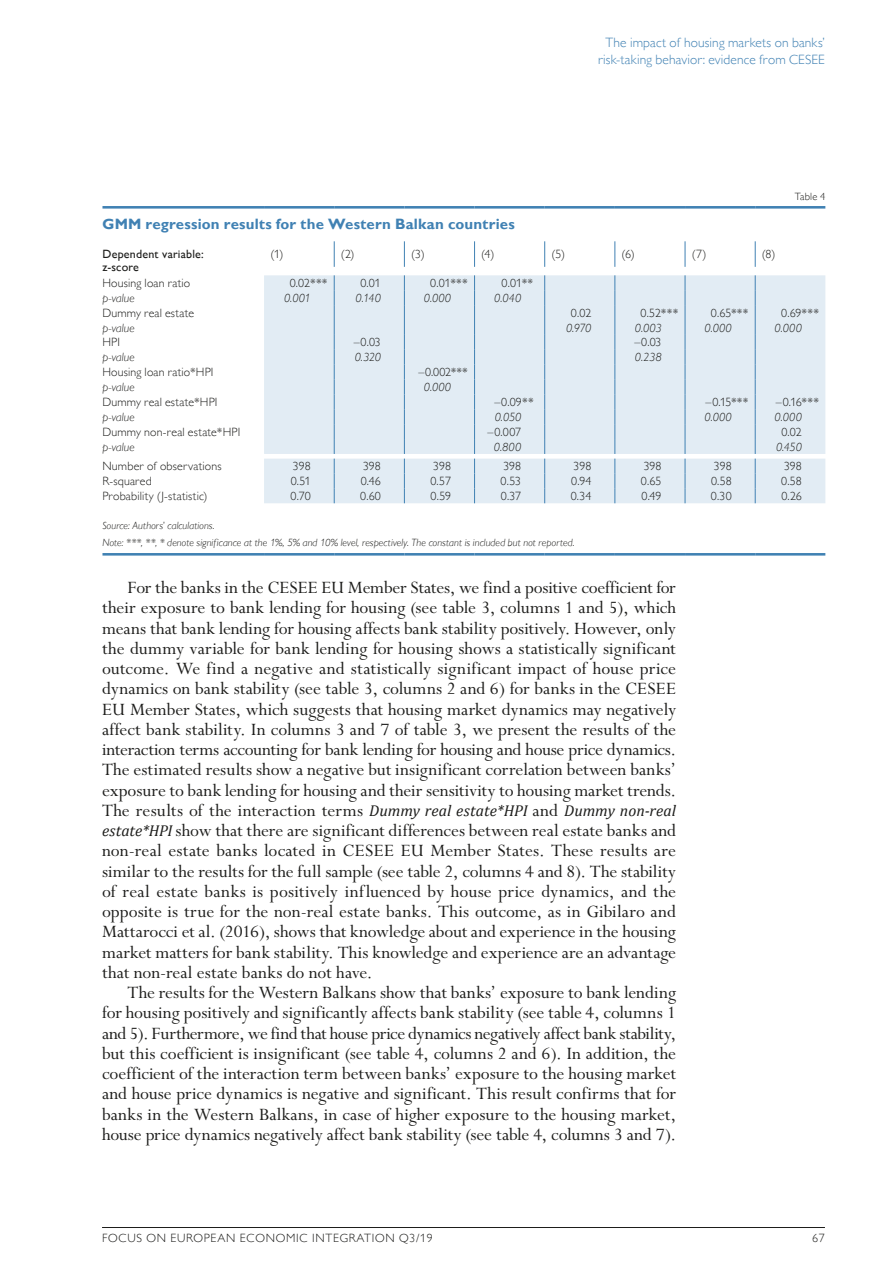
<style>
.page{position:relative;width:893px;height:1263px;background:#fff}
.page>*{position:absolute;margin:0;border:0;box-sizing:border-box;transform-origin:0 0}
.t1{font:19.5px/20.2px "Perpetua Std";letter-spacing:-.005em;color:#1d1d1b;text-align:justify}
.t2{font:700 15px "Gill Sans MT Pro";letter-spacing:.01em;color:#4081b3}
.t3{font:300 13.5px/16.5px "Gill Sans MT Pro";letter-spacing:.01em;color:#4081b3;text-align:center}
.t4{font:300 12px "Gill Sans MT Pro";letter-spacing:.015em;color:#1d1d1b}
.t5{font:italic 300 12px "Gill Sans MT Pro";letter-spacing:.005em;color:#1d1d1b}
.t6{font:300 12px "Gill Sans MT Pro";letter-spacing:.06em;color:#1d1d1b}
.t7{font:500 12px/12.8px "Gill Sans MT Pro";letter-spacing:.02em;color:#1d1d1b}
.t8{font:italic 300 10.5px/17px "Gill Sans MT Pro";letter-spacing:.01em;color:#1d1d1b}
.t9{font:300 10.5px "Gill Sans MT Pro";letter-spacing:.02em;color:#1d1d1b}
.s1{font-style:normal}
.s2{font-family:"Cambria";font-style:italic;font-size:15.75px}
</style>
<div class="page">
<hr style="left:102px;top:1227px;width:723px;height:1px;background:#1d1d1b">
<div style="left:264px;top:275px;width:561px;height:228px;background:#e2ecf4"></div>
<hr style="left:102px;top:553px;width:162px;height:3px;background:#4081b3">
<hr style="left:264px;top:553px;width:70px;height:3px;background:#4081b3">
<hr style="left:334px;top:553px;width:70px;height:3px;background:#4081b3">
<hr style="left:404px;top:553px;width:71px;height:3px;background:#4081b3">
<hr style="left:475px;top:553px;width:70px;height:3px;background:#4081b3">
<hr style="left:545px;top:553px;width:70px;height:3px;background:#4081b3">
<hr style="left:615px;top:553px;width:70px;height:3px;background:#4081b3">
<hr style="left:685px;top:553px;width:70px;height:3px;background:#4081b3">
<hr style="left:755px;top:553px;width:70px;height:3px;background:#4081b3">
<hr style="left:102px;top:206px;width:162px;height:3px;background:#4081b3">
<hr style="left:264px;top:206px;width:70px;height:3px;background:#4081b3">
<hr style="left:334px;top:206px;width:70px;height:3px;background:#4081b3">
<hr style="left:404px;top:206px;width:71px;height:3px;background:#4081b3">
<hr style="left:475px;top:206px;width:70px;height:3px;background:#4081b3">
<hr style="left:545px;top:206px;width:70px;height:3px;background:#4081b3">
<hr style="left:615px;top:206px;width:70px;height:3px;background:#4081b3">
<hr style="left:685px;top:206px;width:70px;height:3px;background:#4081b3">
<hr style="left:755px;top:206px;width:70px;height:3px;background:#4081b3">
<svg style="left:334px;top:241px;width:1px;height:26px"></svg>
<svg style="left:404px;top:241px;width:1px;height:26px"></svg>
<svg style="left:474px;top:241px;width:1px;height:26px"></svg>
<svg style="left:544px;top:241px;width:1px;height:26px"></svg>
<svg style="left:615px;top:241px;width:1px;height:26px"></svg>
<svg style="left:685px;top:241px;width:1px;height:26px"></svg>
<svg style="left:755px;top:241px;width:1px;height:26px"></svg>
<svg style="left:334px;top:275px;width:1px;height:228px"></svg>
<svg style="left:404px;top:275px;width:1px;height:228px"></svg>
<svg style="left:474px;top:275px;width:1px;height:228px"></svg>
<svg style="left:544px;top:275px;width:1px;height:228px"></svg>
<svg style="left:615px;top:275px;width:1px;height:228px"></svg>
<svg style="left:685px;top:275px;width:1px;height:228px"></svg>
<svg style="left:755px;top:275px;width:1px;height:228px"></svg>
<p class="t3" style="left:598px;top:34px;width:228px">The impact of housing markets on banks’ risk-taking behavior: evidence from CESEE</p>
<p class="t9" style="left:795px;top:190px;width:32px">Table 4</p>
<p class="t2" style="left:102px;top:214px;width:414px">GMM regression results for the Western Balkan countries</p>
<p class="t7" style="left:102px;top:248px;width:103px">Dependent variable: z-score</p>
<p class="t4" style="left:270px;top:247px;width:15px">(1)</p>
<p class="t4" style="left:341px;top:247px;width:15px">(2)</p>
<p class="t4" style="left:411px;top:247px;width:15px">(3)</p>
<p class="t4" style="left:481px;top:247px;width:15px">(4)</p>
<p class="t4" style="left:551px;top:247px;width:15px">(5)</p>
<p class="t4" style="left:621px;top:247px;width:15px">(6)</p>
<p class="t4" style="left:692px;top:247px;width:16px">(7)</p>
<p class="t4" style="left:762px;top:247px;width:15px">(8)</p>
<p class="t4" style="left:102px;top:276px;width:89px">Housing loan ratio</p>
<p class="t4" style="left:290px;top:276px;width:39px">0.02***</p>
<p class="t4" style="left:360px;top:276px;width:22px">0.01</p>
<p class="t4" style="left:430px;top:276px;width:39px">0.01***</p>
<p class="t4" style="left:502px;top:276px;width:33px">0.01**</p>
<p class="t5" style="left:102px;top:291px;width:34px">p-value</p>
<p class="t5" style="left:284px;top:291px;width:28px">0.001</p>
<p class="t5" style="left:356px;top:291px;width:27px">0.140</p>
<p class="t5" style="left:424px;top:291px;width:29px">0.000</p>
<p class="t5" style="left:494px;top:291px;width:29px">0.040</p>
<p class="t4" style="left:102px;top:305px;width:93px">Dummy real estate</p>
<p class="t4" style="left:571px;top:305px;width:22px">0.02</p>
<p class="t4" style="left:640px;top:305px;width:39px">0.52***</p>
<p class="t4" style="left:711px;top:305px;width:39px">0.65***</p>
<p class="t4" style="left:781px;top:305px;width:39px">0.69***</p>
<p class="t5" style="left:102px;top:320px;width:34px">p-value</p>
<p class="t5" style="left:566px;top:320px;width:27px">0.970</p>
<p class="t5" style="left:635px;top:320px;width:28px">0.003</p>
<p class="t5" style="left:704px;top:320px;width:29px">0.000</p>
<p class="t5" style="left:775px;top:320px;width:29px">0.000</p>
<p class="t4" style="left:102px;top:335px;width:19px">HPI</p>
<p class="t4" style="left:354px;top:335px;width:29px">–0.03</p>
<p class="t4" style="left:634px;top:335px;width:29px">–0.03</p>
<p class="t5" style="left:102px;top:350px;width:34px">p-value</p>
<p class="t5" style="left:355px;top:350px;width:28px">0.320</p>
<p class="t5" style="left:635px;top:350px;width:28px">0.238</p>
<p class="t4" style="left:102px;top:365px;width:113px">Housing loan ratio*HPI</p>
<p class="t4" style="left:419px;top:365px;width:51px">–0.002***</p>
<p class="t5" style="left:102px;top:380px;width:34px">p-value</p>
<p class="t5" style="left:424px;top:380px;width:29px">0.000</p>
<p class="t4" style="left:102px;top:395px;width:117px">Dummy real estate*HPI</p>
<p class="t4" style="left:494px;top:395px;width:41px">–0.09**</p>
<p class="t4" style="left:706px;top:395px;width:44px">–0.15***</p>
<p class="t4" style="left:776px;top:395px;width:44px">–0.16***</p>
<p class="t5" style="left:102px;top:410px;width:34px">p-value</p>
<p class="t5" style="left:495px;top:410px;width:28px">0.050</p>
<p class="t5" style="left:704px;top:410px;width:29px">0.000</p>
<p class="t5" style="left:775px;top:410px;width:29px">0.000</p>
<p class="t4" style="left:102px;top:424px;width:139px">Dummy non-real estate*HPI</p>
<p class="t4" style="left:488px;top:424px;width:35px">–0.007</p>
<p class="t4" style="left:781px;top:424px;width:22px">0.02</p>
<p class="t5" style="left:102px;top:439px;width:34px">p-value</p>
<p class="t5" style="left:494px;top:439px;width:29px">0.800</p>
<p class="t5" style="left:776px;top:439px;width:27px">0.450</p>
<p class="t4" style="left:102px;top:459px;width:121px">Number of observations</p>
<p class="t4" style="left:293px;top:459px;width:19px">398</p>
<p class="t4" style="left:363px;top:459px;width:19px">398</p>
<p class="t4" style="left:433px;top:459px;width:19px">398</p>
<p class="t4" style="left:503px;top:459px;width:19px">398</p>
<p class="t4" style="left:574px;top:459px;width:19px">398</p>
<p class="t4" style="left:644px;top:459px;width:19px">398</p>
<p class="t4" style="left:714px;top:459px;width:19px">398</p>
<p class="t4" style="left:784px;top:459px;width:19px">398</p>
<p class="t4" style="left:102px;top:474px;width:51px">R-squared</p>
<p class="t4" style="left:291px;top:474px;width:22px">0.51</p>
<p class="t4" style="left:361px;top:474px;width:22px">0.46</p>
<p class="t4" style="left:430px;top:474px;width:22px">0.57</p>
<p class="t4" style="left:501px;top:474px;width:22px">0.53</p>
<p class="t4" style="left:571px;top:474px;width:22px">0.94</p>
<p class="t4" style="left:641px;top:474px;width:22px">0.65</p>
<p class="t4" style="left:711px;top:474px;width:22px">0.58</p>
<p class="t4" style="left:781px;top:474px;width:22px">0.58</p>
<p class="t4" style="left:102px;top:489px;width:107px">Probability (J-statistic)</p>
<p class="t4" style="left:291px;top:489px;width:22px">0.70</p>
<p class="t4" style="left:360px;top:489px;width:22px">0.60</p>
<p class="t4" style="left:431px;top:489px;width:22px">0.59</p>
<p class="t4" style="left:501px;top:489px;width:22px">0.37</p>
<p class="t4" style="left:571px;top:489px;width:22px">0.34</p>
<p class="t4" style="left:642px;top:489px;width:21px">0.49</p>
<p class="t4" style="left:711px;top:489px;width:22px">0.30</p>
<p class="t4" style="left:781px;top:489px;width:22px">0.26</p>
<p class="t8" style="left:102px;top:517px;width:474px">Source: Authors<span class="s1">’</span> calculations.<br>Note: ***, **, * denote significance at the 1%, 5% and 10% level, respectively. The constant is included but not reported.</p>
<p class="t1" style="left:102px;top:578px;width:576px;text-indent:26px">For the banks in the CESEE EU Member States, we find a positive coefficient for their exposure to bank lending for housing (see table 3, columns 1 and 5), which means that bank lending for housing affects bank stability positively. However, only the dummy variable for bank lending for housing shows a statistically significant outcome. We find a negative and statistically significant impact of house price dynamics on bank stability (see table 3, columns 2 and 6) for banks in the CESEE EU Member States, which suggests that housing market dynamics may negatively affect bank stability. In columns 3 and 7 of table 3, we present the results of the interaction terms accounting for bank lending for housing and house price dynamics.<br>The estimated results show a negative but insignificant correlation between banks’ exposure to bank lending for housing and their sensitivity to housing market trends.<br>The results of the interaction terms <span class="s2">Dummy real estate*HPI</span> and <span class="s2">Dummy non-real estate*HPI</span> show that there are significant differences between real estate banks and non-real estate banks located in CESEE EU Member States. These results are similar to the results for the full sample (see table 2, columns 4 and 8). The stability of real estate banks is positively influenced by house price dynamics, and the opposite is true for the non-real estate banks. This outcome, as in Gibilaro and Mattarocci et al. (2016), shows that knowledge about and experience in the housing market matters for bank stability. This knowledge and experience are an advantage that non-real estate banks do not have.</p>
<p class="t1" style="left:102px;top:983px;width:576px;text-indent:26px">The results for the Western Balkans show that banks’ exposure to bank lending for housing positively and significantly affects bank stability (see table 4, columns 1 and 5). Furthermore, we find that house price dynamics negatively affect bank stability, but this coefficient is insignificant (see table 4, columns 2 and 6). In addition, the coefficient of the interaction term between banks’ exposure to the housing market and house price dynamics is negative and significant. This result confirms that for banks in the Western Balkans, in case of higher exposure to the housing market, house price dynamics negatively affect bank stability (see table 4, columns 3 and 7).</p>
<p class="t6" style="left:102px;top:1231px;width:332px">FOCUS ON EUROPEAN ECONOMIC INTEGRATION Q3/19</p>
<p class="t4" style="left:812px;top:1231px;width:14px">67</p>
</div>
